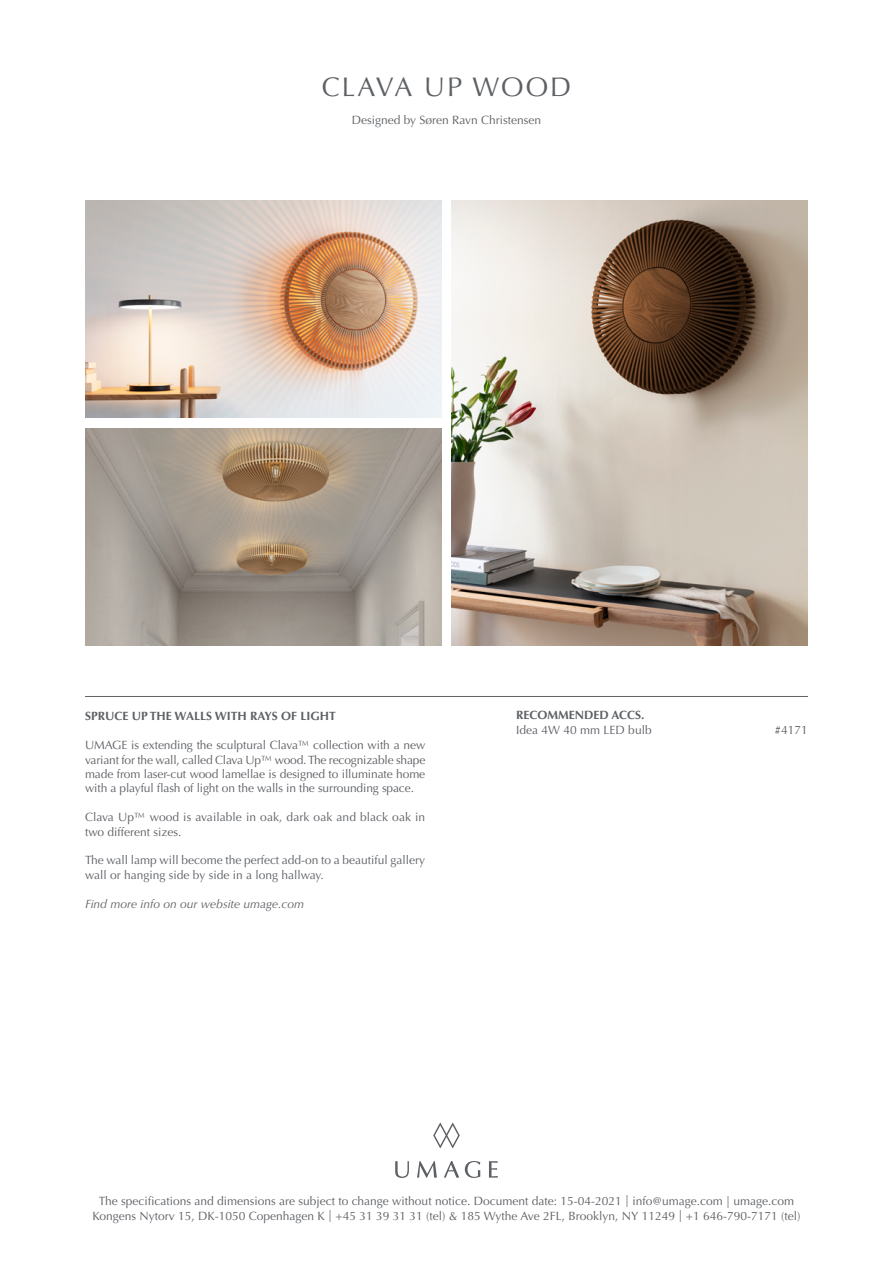
<style>
.page{position:relative;width:893px;height:1263px;background:#fff}
.page>*{position:absolute;margin:0;border:0;box-sizing:border-box;transform-origin:0 0}
.t1{font:27px "Optima LT Std";letter-spacing:.075em;color:#5d6065}
.t2{font:12px/14.4px "Optima LT Std";color:#5d6065}
.t3{font:700 12px "Optima LT Std";color:#5d6065}
.t4{font:italic 12px "Optima LT Std";color:#5d6065}
</style>
<div class="page">
<svg style="left:489px;top:1161px;width:9px;height:16px"></svg>
<svg style="left:433px;top:1123px;width:27px;height:25px"></svg>
<svg style="left:395px;top:1161px;width:14px;height:17px"></svg>
<svg style="left:417px;top:1161px;width:20px;height:16px"></svg>
<svg style="left:444px;top:1161px;width:15px;height:16px"></svg>
<svg style="left:465px;top:1161px;width:15px;height:17px"></svg>
<hr style="left:85px;top:696px;width:723px;height:1px;background:#5d6065">
<img style="left:85px;top:428px;width:356px;height:218px">
<img style="left:85px;top:200px;width:356px;height:218px">
<img style="left:452px;top:200px;width:356px;height:446px">
<h1 class="t1" style="left:322px;top:71px;width:251px">CLAVA UP WOOD</h1>
<p class="t2" style="left:352px;top:113px;width:191px">Designed by Søren Ravn Christensen</p>
<p class="t3" style="left:85px;top:709px;width:252px">SPRUCE UP THE WALLS WITH RAYS OF LIGHT</p>
<p class="t2" style="left:85px;top:738px;width:342px;text-align:justify">UMAGE is extending the sculptural Clava™ collection with a new variant for the wall, called Clava Up™ wood. The recognizable shape made from laser-cut wood lamellae is designed to illuminate home with a playful flash of light on the walls in the surrounding space.</p>
<p class="t2" style="left:85px;top:810px;width:342px">Clava Up™ wood is available in oak, dark oak and black oak in two different sizes.</p>
<p class="t2" style="left:85px;top:853px;width:342px">The wall lamp will become the perfect add-on to a beautiful gallery wall or hanging side by side in a long hallway.</p>
<p class="t4" style="left:85px;top:896px;width:221px">Find more info on our website umage.com</p>
<p class="t3" style="left:516px;top:708px;width:130px">RECOMMENDED ACCS.</p>
<p class="t2" style="left:516px;top:722px;width:137px">Idea 4W 40 mm LED bulb</p>
<p class="t2" style="left:775px;top:722px;width:35px">#4171</p>
<p class="t2" style="left:93px;top:1194px;width:709px;line-height:15px;text-align:center">The specifications and dimensions are subject to change without notice. Document date: 15-04-2021 | info@umage.com | umage.com<br>Kongens Nytorv 15, DK-1050 Copenhagen K | +45 31 39 31 31 (tel) &amp; 185 Wythe Ave 2FL, Brooklyn, NY 11249 | +1 646-790-7171 (tel)</p>
</div>
